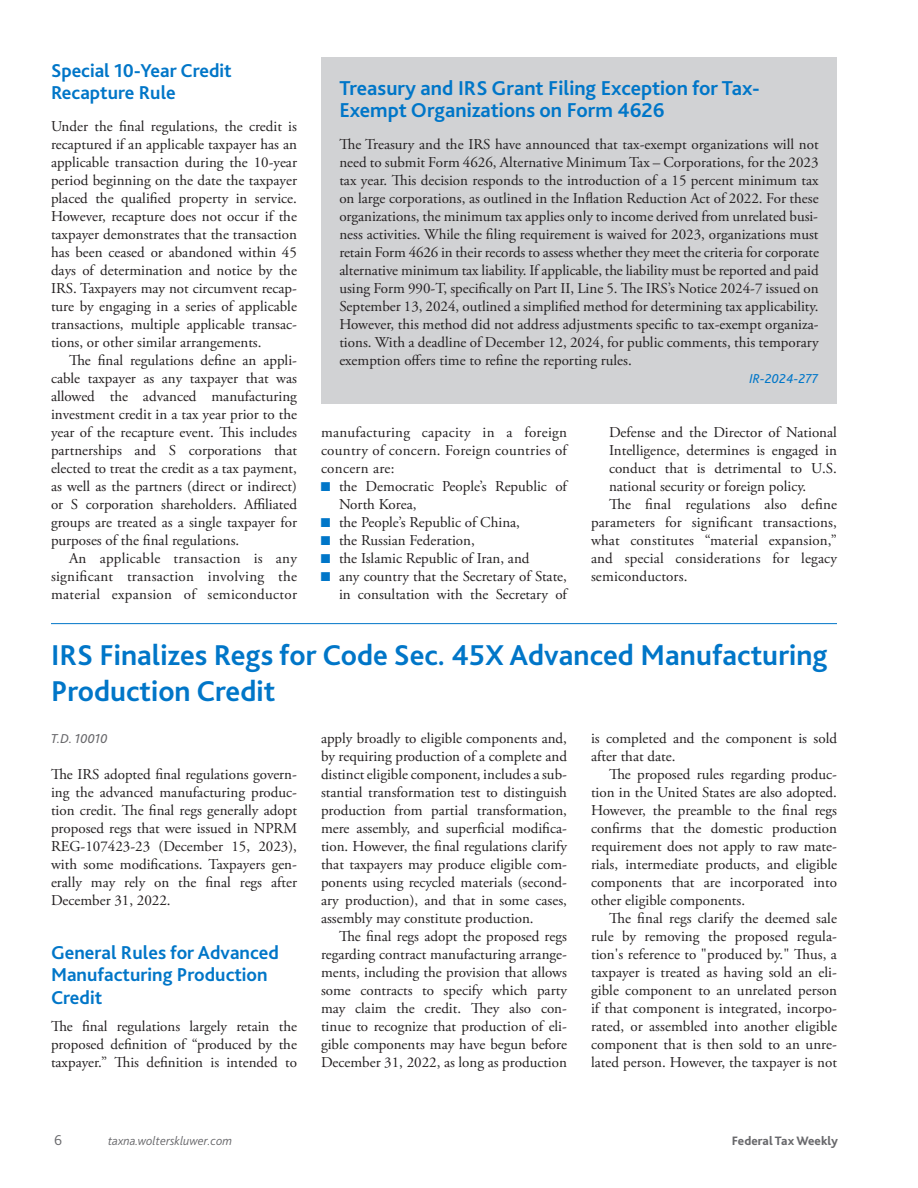
<style>
.page{position:relative;width:918px;height:1188px;background:#fff}
.page>*{position:absolute;margin:0;border:0;box-sizing:border-box;transform-origin:0 0}
.t1{font:700 30px/36px "Bliss 2";color:#0076c8}
.t2{font:700 21px/22.5px "Bliss 2";color:#0076c8}
.t3{font:700 19.5px/22.5px "Bliss 2";color:#0076c8}
.t4{font:15px/18px "Adobe Garamond Pro";color:#231f20;text-align:justify}
.t5{font:300 15px "Bliss 2";color:#69696c}
.t6{font:italic 13.5px "Bliss 2";color:#0076c8}
.t7{font:italic 13.5px "Bliss 2";color:#69696c}
.t8{font:italic 300 12.75px "Bliss 2";color:#69696c}
.t9{font:800 12.75px "Bliss 2";color:#69696c}
.s1{color:#0076c8}
</style>
<div class="page">
<hr style="left:51px;top:623px;width:786px;height:1px;background:#0076c8">
<div style="left:321px;top:57px;width:516px;height:83px;background:#d1d2d4"></div>
<div style="left:321px;top:119px;width:516px;height:268px;background:#d1d2d4"></div>
<div style="left:321px;top:370px;width:516px;height:34px;background:#d1d2d4"></div>
<h3 class="t3" style="left:51px;top:58px;width:182px">Special 10-Year Credit<br>Recapture Rule</h3>
<p class="t4" style="left:51px;top:117px;width:248px">Under the final regulations, the credit is recaptured if an applicable taxpayer has an applicable transaction during the 10-year period beginning on the date the taxpayer placed the qualified property in service.<br>However, recapture does not occur if the taxpayer demonstrates that the transaction has been ceased or abandoned within 45 days of determination and notice by the IRS. Taxpayers may not circumvent recap&shy;ture by engaging in a series of applicable transactions, multiple applicable transac&shy;tions, or other similar arrangements.</p>
<p class="t4" style="left:51px;top:351px;width:248px;text-indent:18px">The final regulations define an appli&shy;cable taxpayer as any taxpayer that was allowed the advanced manufacturing investment credit in a tax year prior to the year of the recapture event. This includes partnerships and S corporations that elected to treat the credit as a tax payment, as well as the partners (direct or indirect) or S corporation shareholders. Affiliated groups are treated as a single taxpayer for purposes of the final regulations.</p>
<p class="t4" style="left:51px;top:549px;width:248px;text-indent:18px">An applicable transaction is any significant transaction involving the material expansion of semiconductor</p>
<h2 class="t2" style="left:339px;top:76px;width:422px">Treasury and IRS Grant Filing Exception for Tax-<br>Exempt Organizations on Form 4626</h2>
<p class="t4" style="left:339px;top:135px;width:481px">The Treasury and the IRS have announced that tax-exempt organizations will not need to submit Form 4626, Alternative Minimum Tax – Corporations, for the 2023 tax year. This decision responds to the introduction of a 15 percent minimum tax on large corporations, as outlined in the Inflation Reduction Act of 2022. For these organizations, the minimum tax applies only to income derived from unrelated busi&shy;ness activities. While the filing requirement is waived for 2023, organizations must retain Form 4626 in their records to assess whether they meet the criteria for corporate alternative minimum tax liability. If applicable, the liability must be reported and paid using Form 990-T, specifically on Part II, Line 5. The IRS’s Notice 2024-7 issued on September 13, 2024, outlined a simplified method for determining tax applicability.<br>However, this method did not address adjustments specific to tax-exempt organiza&shy;tions. With a deadline of December 12, 2024, for public comments, this temporary exemption offers time to refine the reporting rules.</p>
<p class="t6" style="left:750px;top:370px;width:70px">IR-2024-277</p>
<p class="t4" style="left:321px;top:423px;width:248px">manufacturing capacity in a foreign country of concern. Foreign countries of concern are:</p>
<p class="t4" style="left:339px;top:477px;width:229px;text-indent:-18px"><span class="s1">■</span> the Democratic People’s Republic of<br>North Korea,</p>
<p class="t4" style="left:321px;top:513px;width:201px"><span class="s1">■</span> the People’s Republic of China,</p>
<p class="t4" style="left:321px;top:531px;width:155px"><span class="s1">■</span> the Russian Federation,</p>
<p class="t4" style="left:321px;top:549px;width:210px"><span class="s1">■</span> the Islamic Republic of Iran, and</p>
<p class="t4" style="left:321px;top:567px;width:247px;text-align:right"><span class="s1">■</span> any country that the Secretary of State, in consultation with the Secretary of</p>
<p class="t4" style="left:609px;top:423px;width:229px">Defense and the Director of National</p>
<p class="t4" style="left:609px;top:441px;width:230px">Intelligence, determines is engaged in</p>
<p class="t4" style="left:609px;top:459px;width:230px">conduct that is detrimental to U.S.</p>
<p class="t4" style="left:609px;top:477px;width:199px">national security or foreign policy.</p>
<p class="t4" style="left:609px;top:495px;width:230px">The final regulations also define</p>
<p class="t4" style="left:591px;top:513px;width:247px">parameters for significant transactions,</p>
<p class="t4" style="left:591px;top:531px;width:247px">what constitutes “material expansion,”</p>
<p class="t4" style="left:591px;top:549px;width:248px">and special considerations for legacy</p>
<p class="t4" style="left:591px;top:567px;width:98px">semiconductors.</p>
<h1 class="t1" style="left:51px;top:636px;width:778px">IRS Finalizes Regs for Code Sec. 45X Advanced Manufacturing<br>Production Credit</h1>
<p class="t7" style="left:51px;top:730px;width:58px">T.D. 10010</p>
<p class="t4" style="left:51px;top:765px;width:248px">The IRS adopted final regulations govern&shy;ing the advanced manufacturing produc&shy;tion credit. The final regs generally adopt proposed regs that were issued in NPRM REG-107423-23 (December 15, 2023), with some modifications. Taxpayers gen&shy;erally may rely on the final regs after December 31, 2022.</p>
<h3 class="t3" style="left:51px;top:940px;width:229px">General Rules for Advanced<br>Manufacturing Production<br>Credit</h3>
<p class="t4" style="left:51px;top:1017px;width:247px">The final regulations largely retain the proposed definition of “produced by the taxpayer.” This definition is intended to</p>
<p class="t4" style="left:321px;top:729px;width:248px">apply broadly to eligible components and, by requiring production of a complete and distinct eligible component, includes a sub&shy;stantial transformation test to distinguish production from partial transformation, mere assembly, and superficial modifica&shy;tion. However, the final regulations clarify that taxpayers may produce eligible com&shy;ponents using recycled materials (second&shy;ary production), and that in some cases, assembly may constitute production.</p>
<p class="t4" style="left:321px;top:927px;width:248px;text-indent:18px">The final regs adopt the proposed regs regarding contract manufacturing arrange&shy;ments, including the provision that allows some contracts to specify which party may claim the credit. They also con&shy;tinue to recognize that production of eli&shy;gible components may have begun before December 31, 2022, as long as production</p>
<p class="t4" style="left:591px;top:729px;width:248px">is completed and the component is sold after that date.</p>
<p class="t4" style="left:591px;top:765px;width:248px;text-indent:18px">The proposed rules regarding produc&shy;tion in the United States are also adopted.<br>However, the preamble to the final regs confirms that the domestic production requirement does not apply to raw mate&shy;rials, intermediate products, and eligible components that are incorporated into other eligible components.</p>
<p class="t4" style="left:591px;top:909px;width:248px;text-indent:18px">The final regs clarify the deemed sale rule by removing the proposed regula&shy;tion's reference to "produced by." Thus, a taxpayer is treated as having sold an eli&shy;gible component to an unrelated person if that component is integrated, incorpo&shy;rated, or assembled into another eligible component that is then sold to an unre&shy;lated person. However, the taxpayer is not</p>
<p class="t5" style="left:54px;top:1131px;width:10px">6</p>
<p class="t8" style="left:108px;top:1133px;width:126px">taxna.wolterskluwer.com</p>
<p class="t9" style="left:732px;top:1133px;width:108px">Federal Tax Weekly</p>
</div>
